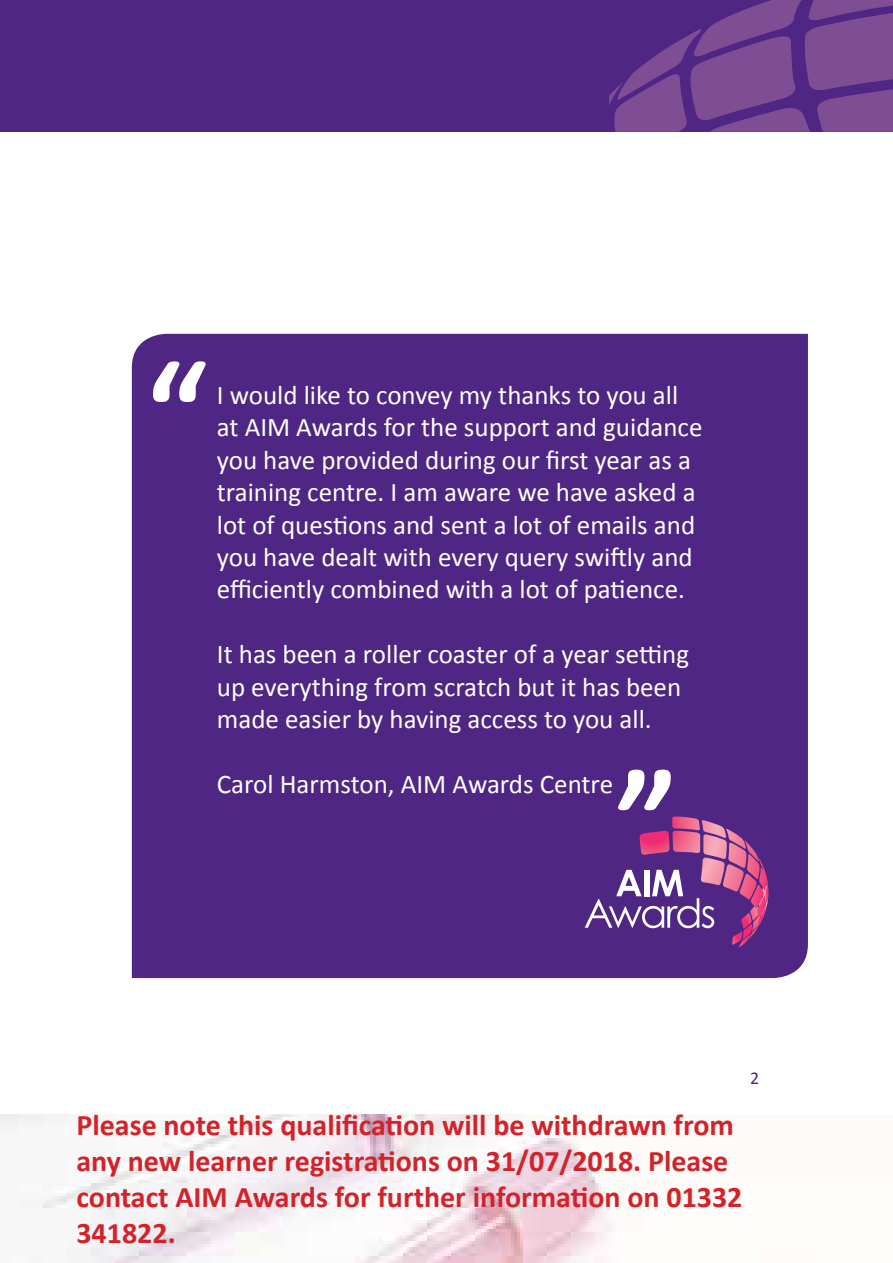
<style>
.page{position:relative;width:893px;height:1263px;background:#fff}
.page>*{position:absolute;margin:0;border:0;box-sizing:border-box;transform-origin:0 0}
.t1{font:150px "Calibri";color:#fff}
.t2{font:700 30px/36px "Calibri";color:#d2232a}
.t3{font:27px/32.4px "Calibri";color:#fff}
.t4{font:18px "Calibri";color:#4f2683}
</style>
<div class="page">
<div style="left:132px;top:334px;width:676px;height:644px;background:#4f2683"></div>
<svg style="left:151px;top:359px;width:57px;height:45px"></svg>
<svg style="left:585px;top:768px;width:184px;height:180px;background:#76418e"></svg>
<div style="left:0;top:0;width:893px;height:132px;background:#4f2683"></div>
<svg style="left:609px;top:0;width:284px;height:132px"></svg>
<img style="left:0;top:1114px;width:613px;height:149px">
<h1 class="t1" style="left:145px;top:321px;width:64px">“</h1>
<p class="t3" style="left:217px;top:379px;width:487px">I would like to convey my thanks to you all at AIM Awards for the support and guidance you have provided during our first year as a training centre. I am aware we have asked a lot of questions and sent a lot of emails and you have dealt with every query swiftly and efficiently combined with a lot of patience.</p>
<p class="t3" style="left:217px;top:638px;width:474px">It has been a roller coaster of a year setting up everything from scratch but it has been made easier by having access to you all.</p>
<h1 class="t1" style="left:616px;top:729px;width:64px">”</h1>
<p class="t3" style="left:217px;top:768px;width:398px">Carol Harmston, AIM Awards Centre</p>
<p class="t4" style="left:750px;top:1066px;width:11px">2</p>
<p class="t2" style="left:76px;top:1106px;width:667px">Please note this qualification will be withdrawn from any new learner registrations on 31/07/2018. Please contact AIM Awards for further information on 01332<br>341822.</p>
</div>
